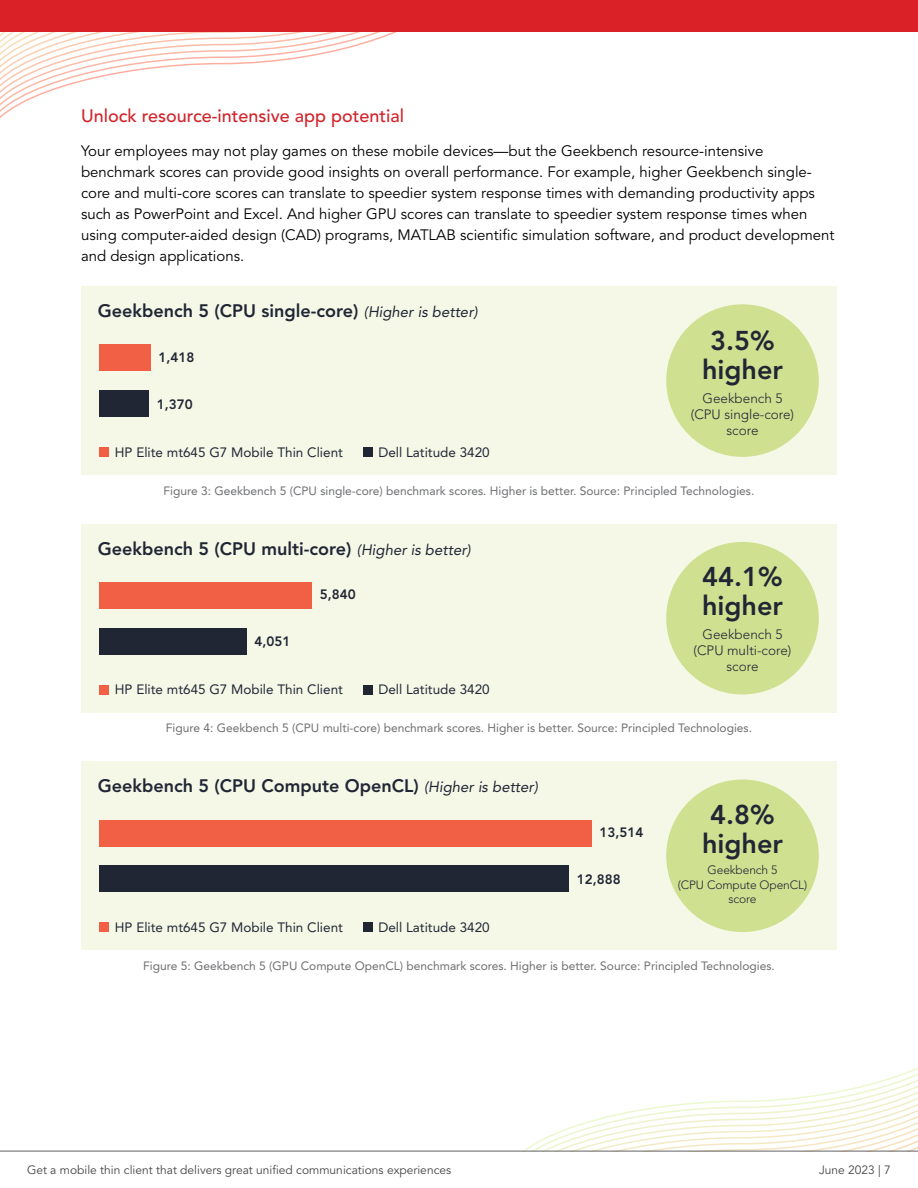
<style>
.page{position:relative;width:918px;height:1188px;background:#fff}
.page>*{position:absolute;margin:0;border:0;box-sizing:border-box;transform-origin:0 0}
.t1{font:800 27px/28.5px "Avenir LT Pro";color:#212635;text-align:center}
.t2{font:800 18px "Avenir LT Pro";color:#212635}
.t3{font:500 18px "Avenir LT Pro";color:#d2232a}
.t4{font:15px/21px "Avenir LT Pro";color:#000}
.t5{font:13.5px "Avenir LT Pro";color:#212635}
.t6{font:300 13.5px/16.2px "Avenir LT Pro";color:#212635;text-align:center}
.t7{font:800 13.5px "Avenir LT Pro";color:#212635}
.t8{font:12px "Avenir LT Pro";color:#6d6e71}
.t9{font:12px "Avenir LT Pro";color:#464547}
.t10{font:300 12px/14.4px "Avenir LT Pro";letter-spacing:-.01em;color:#212635;text-align:center}
.s1{font-weight:400;font-style:italic;font-size:15px}
</style>
<div class="page">
<div style="left:81px;top:286px;width:756px;height:189px;background:#f5f8e7"></div>
<div style="left:99px;top:345px;width:52px;height:26px;background:#f15f44"></div>
<div style="left:99px;top:391px;width:50px;height:26px;background:#212635"></div>
<div style="left:666px;top:304px;width:153px;height:153px;background:#cfe090;border-radius:50%"></div>
<div style="left:99px;top:447px;width:10px;height:10px;background:#f15f44"></div>
<div style="left:363px;top:447px;width:9px;height:10px;background:#212635"></div>
<div style="left:81px;top:524px;width:756px;height:189px;background:#f5f8e7"></div>
<div style="left:99px;top:582px;width:213px;height:26px;background:#f15f44"></div>
<div style="left:99px;top:628px;width:148px;height:26px;background:#212635"></div>
<div style="left:666px;top:542px;width:153px;height:152px;background:#cfe090;border-radius:50%"></div>
<div style="left:99px;top:685px;width:10px;height:9px;background:#f15f44"></div>
<div style="left:363px;top:685px;width:9px;height:9px;background:#212635"></div>
<div style="left:81px;top:761px;width:756px;height:189px;background:#f5f8e7"></div>
<div style="left:99px;top:820px;width:493px;height:26px;background:#f15f44"></div>
<div style="left:99px;top:866px;width:470px;height:26px;background:#212635"></div>
<div style="left:666px;top:780px;width:153px;height:152px;background:#cfe090;border-radius:50%"></div>
<div style="left:99px;top:923px;width:10px;height:9px;background:#f15f44"></div>
<div style="left:363px;top:923px;width:9px;height:9px;background:#212635"></div>
<svg style="left:0;top:32px;width:397px;height:86px"></svg>
<svg style="left:507px;top:1067px;width:411px;height:84px"></svg>
<hr style="left:0;top:1151px;width:918px;height:1px;background:#616264">
<div style="left:0;top:0;width:918px;height:32px;background:#da2128"></div>
<p class="t3" style="left:81px;top:105px;width:325px">Unlock resource-intensive app potential</p>
<p class="t4" style="left:81px;top:141px;width:755px">Your employees may not play games on these mobile devices—but the Geekbench resource-intensive benchmark scores can provide good insights on overall performance. For example, higher Geekbench single&shy;core and multi-core scores can translate to speedier system response times with demanding productivity apps such as PowerPoint and Excel. And higher GPU scores can translate to speedier system response times when using computer-aided design (CAD) programs, MATLAB scientific simulation software, and product development and design applications.</p>
<p class="t2" style="left:98px;top:300px;width:381px">Geekbench 5 (CPU single-core) <span class="s1">(Higher is better)</span></p>
<p class="t7" style="left:159px;top:349px;width:37px">1,418</p>
<p class="t7" style="left:157px;top:396px;width:37px">1,370</p>
<h1 class="t1" style="left:702px;top:327px;width:83px">3.5% higher</h1>
<p class="t6" style="left:691px;top:390px;width:105px">Geekbench 5 (CPU single-core) score</p>
<p class="t5" style="left:115px;top:444px;width:230px">HP Elite mt645 G7 Mobile Thin Client</p>
<p class="t5" style="left:378px;top:444px;width:113px">Dell Latitude 3420</p>
<p class="t8" style="left:164px;top:483px;width:592px">Figure 3: Geekbench 5 (CPU single-core) benchmark scores. Higher is better. Source: Principled Technologies.</p>
<p class="t2" style="left:98px;top:538px;width:374px">Geekbench 5 (CPU multi-core) <span class="s1">(Higher is better)</span></p>
<p class="t7" style="left:320px;top:587px;width:37px">5,840</p>
<p class="t7" style="left:255px;top:634px;width:37px">4,051</p>
<h1 class="t1" style="left:702px;top:563px;width:83px;text-align:left">44.1% higher</h1>
<p class="t6" style="left:694px;top:626px;width:99px">Geekbench 5 (CPU multi-core) score</p>
<p class="t5" style="left:115px;top:682px;width:230px">HP Elite mt645 G7 Mobile Thin Client</p>
<p class="t5" style="left:378px;top:682px;width:113px">Dell Latitude 3420</p>
<p class="t8" style="left:166px;top:721px;width:588px">Figure 4: Geekbench 5 (CPU multi-core) benchmark scores. Higher is better. Source: Principled Technologies.</p>
<p class="t2" style="left:98px;top:775px;width:442px">Geekbench 5 (CPU Compute OpenCL) <span class="s1">(Higher is better)</span></p>
<p class="t7" style="left:600px;top:824px;width:45px">13,514</p>
<p class="t7" style="left:577px;top:871px;width:45px">12,888</p>
<h1 class="t1" style="left:702px;top:801px;width:83px">4.8% higher</h1>
<p class="t10" style="left:678px;top:863px;width:131px">Geekbench 5<br>(CPU Compute OpenCL) score</p>
<p class="t5" style="left:115px;top:919px;width:230px">HP Elite mt645 G7 Mobile Thin Client</p>
<p class="t5" style="left:378px;top:919px;width:113px">Dell Latitude 3420</p>
<p class="t8" style="left:143px;top:958px;width:633px">Figure 5: Geekbench 5 (GPU Compute OpenCL) benchmark scores. Higher is better. Source: Principled Technologies.</p>
<p class="t9" style="left:27px;top:1163px;width:426px">Get a mobile thin client that delivers great unified communications experiences</p>
<p class="t9" style="left:819px;top:1163px;width:73px">June 2023 | 7</p>
</div>
